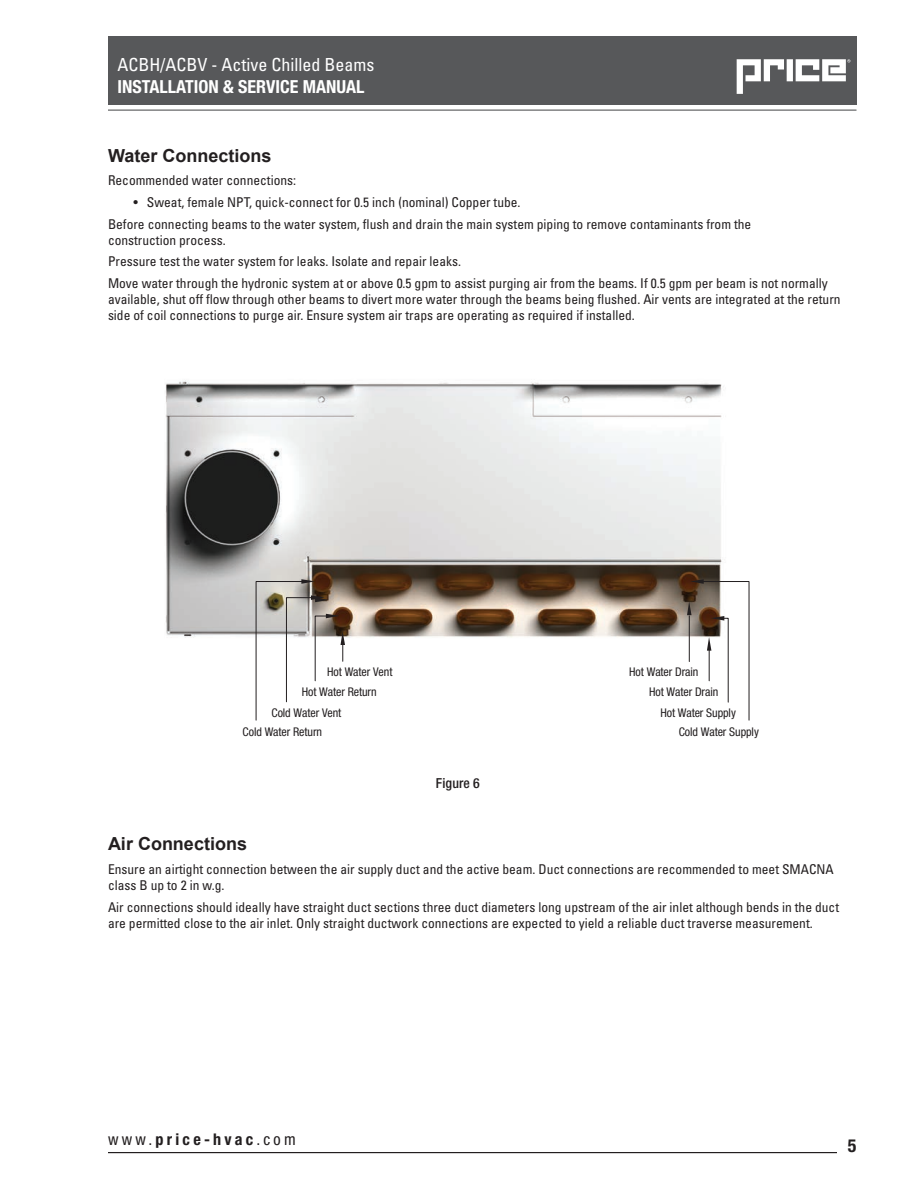
<style>
.page{position:relative;width:918px;height:1188px;background:#fff}
.page>*{position:absolute;margin:0;border:0;box-sizing:border-box;transform-origin:0 0}
.t1{font:700 18px "Arial";color:#231f20}
.t2{font:condensed 18px "Univers LT Std";color:#fff}
.t3{font:700 condensed 18px "Helvetica Neue";color:#fff}
.t4{font:700 condensed 18px "Helvetica Neue LT Std";color:#231f20}
.t5{font:700 condensed 16.2px "Helvetica Neue LT Std";letter-spacing:.2em;color:#231f20}
.t6{font:500 condensed 13.8px "Helvetica Neue LT Std";color:#231f20}
.t7{font:condensed 13.5px/21.6px "Univers LT Std";color:#231f20}
.t8{font:condensed 12px "Helvetica Neue LT Std";letter-spacing:-.005em;color:#231f20}
.s1{font-weight:400}
</style>
<div class="page">
<div style="left:108px;top:36px;width:748px;height:69px;background:#57585a"></div>
<hr style="left:108px;top:110px;width:748px;height:1px;background:#57585a">
<hr style="left:108px;top:1152px;width:729px;height:1px;background:#231f20">
<svg style="left:737px;top:59px;width:47px;height:35px"></svg>
<div style="left:787px;top:59px;width:6px;height:22px;background:#fff"></div>
<svg style="left:796px;top:59px;width:54px;height:22px"></svg>
<img style="left:165px;top:380px;width:585px;height:341px">
<svg style="left:687px;top:579px;width:62px;height:142px"></svg>
<svg style="left:256px;top:579px;width:89px;height:142px"></svg>
<h1 class="t2" style="left:118px;top:53px;width:258px">ACBH/ACBV - Active Chilled Beams</h1>
<h1 class="t3" style="left:118px;top:75px;width:248px">INSTALLATION &amp; SERVICE MANUAL</h1>
<h1 class="t1" style="left:108px;top:143px;width:165px">Water Connections</h1>
<p class="t7" style="left:108px;top:170px;width:190px">Recommended water connections:</p>
<p class="t7" style="left:108px;top:191px;width:645px;text-indent:26px">• Sweat, female NPT, quick-connect for 0.5 inch (nominal) Copper tube.<br>Before connecting beams to the water system, flush and drain the main system piping to remove contaminants from the</p>
<p class="t7" style="left:108px;top:229px;width:721px">construction process.<br>Pressure test the water system for leaks. Isolate and repair leaks.<br>Move water through the hydronic system at or above 0.5 gpm to assist purging air from the beams. If 0.5 gpm per beam is not normally</p>
<p class="t7" style="left:108px;top:291px;width:734px;line-height:16.2px">available, shut off flow through other beams to divert more water through the beams being flushed. Air vents are integrated at the return side of coil connections to purge air. Ensure system air traps are operating as required if installed.</p>
<p class="t8" style="left:327px;top:664px;width:67px">Hot Water Vent</p>
<p class="t8" style="left:629px;top:665px;width:71px">Hot Water Drain</p>
<p class="t8" style="left:302px;top:685px;width:76px">Hot Water Return</p>
<p class="t8" style="left:649px;top:685px;width:71px">Hot Water Drain</p>
<p class="t8" style="left:272px;top:706px;width:71px">Cold Water Vent</p>
<p class="t8" style="left:660px;top:706px;width:77px">Hot Water Supply</p>
<p class="t8" style="left:243px;top:724px;width:81px">Cold Water Return</p>
<p class="t8" style="left:679px;top:724px;width:82px">Cold Water Supply</p>
<p class="t6" style="left:436px;top:775px;width:45px">Figure 6</p>
<h1 class="t1" style="left:108px;top:832px;width:141px">Air Connections</h1>
<p class="t7" style="left:108px;top:861px;width:727px;line-height:16.2px">Ensure an airtight connection between the air supply duct and the active beam. Duct connections are recommended to meet SMACNA class B up to 2 in w.g.</p>
<p class="t7" style="left:108px;top:898px;width:733px;line-height:16.2px">Air connections should ideally have straight duct sections three duct diameters long upstream of the air inlet although bends in the duct are permitted close to the air inlet. Only straight ductwork connections are expected to yield a reliable duct traverse measurement.</p>
<p class="t5" style="left:108px;top:1130px;width:189px"><span class="s1">www.</span>price-hvac<span class="s1">.com</span></p>
<h1 class="t4" style="left:848px;top:1135px;width:10px">5</h1>
</div>
